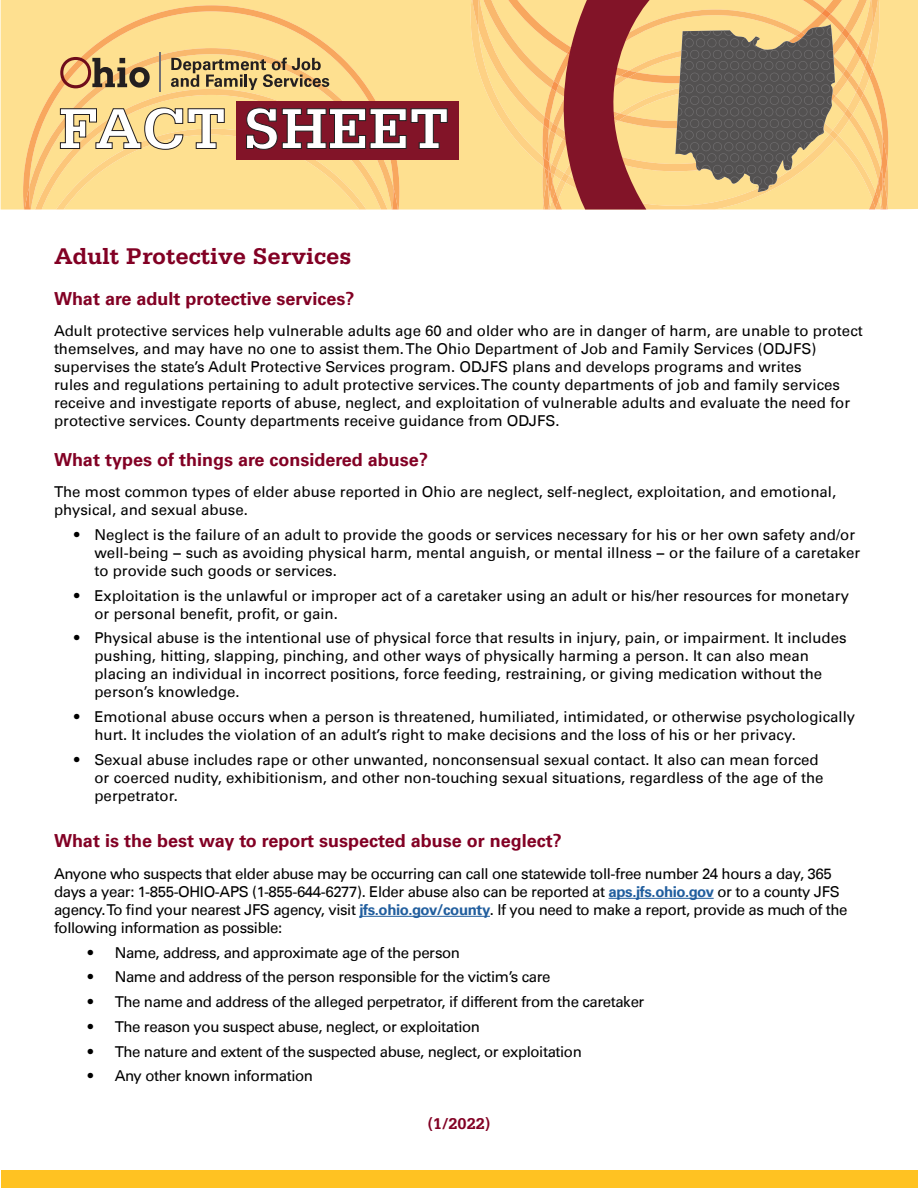
<style>
.page{position:relative;width:918px;height:1188px;background:#fff}
.page>*{position:absolute;margin:0;border:0;box-sizing:border-box;transform-origin:0 0}
.t1{font:700 24px "Serifa Std";color:#820024}
.t2{font:700 18px "Univers LT";color:#820024}
.t3{font:700 16.5px "Serifa Std";color:#820024}
.t4{font:15px/18px "Univers LT";color:#000}
.t5{font:15px/18px "Univers LT";letter-spacing:-.025em;color:#000}
.s1{font-weight:700;color:#215e9e}
</style>
<div class="page">
<div style="left:1px;top:1170px;width:917px;height:18px;background:#ffc222"></div>
<div style="left:1px;top:0;width:917px;height:210px;background:#fee090"></div>
<svg style="left:23px;top:5px;width:376px;height:205px;background:#fdda8b"></svg>
<svg style="left:29px;top:48px;width:364px;height:9px;background:#fcd688"></svg>
<hr style="left:159px;top:53px;width:2px;height:39px;background:#717074">
<svg style="left:472px;top:0;width:416px;height:210px;background:#c7a071"></svg>
<div style="left:237px;top:101px;width:222px;height:58px;background:#821428"></div>
<svg style="left:25px;top:57px;width:423px;height:153px;background:#dfb983"></svg>
<hr style="left:609px;top:898px;width:105px;height:1px;background:#215e9e">
<hr style="left:359px;top:916px;width:131px;height:1px;background:#215e9e">
<h1 class="t1" style="left:54px;top:242px;width:299px">Adult Protective Services</h1>
<p class="t2" style="left:54px;top:288px;width:302px">What are adult protective services?</p>
<p class="t4" style="left:54px;top:322px;width:810px">Adult protective services help vulnerable adults age 60 and older who are in danger of harm, are unable to protect themselves, and may have no one to assist them. The Ohio Department of Job and Family Services (ODJFS) supervises the state’s Adult Protective Services program. ODJFS plans and develops programs and writes<br>rules and regulations pertaining to adult protective services. The county departments of job and family services receive and investigate reports of abuse, neglect, and exploitation of vulnerable adults and evaluate the need for protective services. County departments receive guidance from ODJFS.</p>
<p class="t2" style="left:54px;top:449px;width:376px">What types of things are considered abuse?</p>
<p class="t4" style="left:54px;top:483px;width:784px">The most common types of elder abuse reported in Ohio are neglect, self-neglect, exploitation, and emotional, physical, and sexual abuse.</p>
<p class="t4" style="left:94px;top:526px;width:767px;text-indent:-20px">• Neglect is the failure of an adult to provide the goods or services necessary for his or her own safety and/or well-being − such as avoiding physical harm, mental anguish, or mental illness − or the failure of a caretaker to provide such goods or services.</p>
<p class="t4" style="left:94px;top:586px;width:756px;text-indent:-20px">• Exploitation is the unlawful or improper act of a caretaker using an adult or his/her resources for monetary or personal benefit, profit, or gain.</p>
<p class="t4" style="left:94px;top:629px;width:754px;text-indent:-20px">• Physical abuse is the intentional use of physical force that results in injury, pain, or impairment. It includes pushing, hitting, slapping, pinching, and other ways of physically harming a person. It can also mean placing an individual in incorrect positions, force feeding, restraining, or giving medication without the person’s knowledge.</p>
<p class="t4" style="left:94px;top:708px;width:762px;text-indent:-20px">• Emotional abuse occurs when a person is threatened, humiliated, intimidated, or otherwise psychologically hurt. It includes the violation of an adult’s right to make decisions and the loss of his or her privacy.</p>
<p class="t4" style="left:94px;top:751px;width:731px;text-indent:-20px">• Sexual abuse includes rape or other unwanted, nonconsensual sexual contact. It also can mean forced or coerced nudity, exhibitionism, and other non-touching sexual situations, regardless of the age of the perpetrator.</p>
<p class="t2" style="left:54px;top:830px;width:509px">What is the best way to report suspected abuse or neglect?</p>
<p class="t5" style="left:54px;top:865px;width:795px">Anyone who suspects that elder abuse may be occurring can call one statewide toll-free number 24 hours a day, 365 days a year: 1-855-OHIO-APS (1-855-644-6277). Elder abuse also can be reported at <span class="s1">aps.jfs.ohio.gov</span> or to a county JFS agency. To find your nearest JFS agency, visit <span class="s1">jfs.ohio.gov/county</span>. If you need to make a report, provide as much of the following information as possible:</p>
<p class="t5" style="left:88px;top:943px;width:374px">• Name, address, and approximate age of the person</p>
<p class="t5" style="left:88px;top:968px;width:464px">• Name and address of the person responsible for the victim’s care</p>
<p class="t5" style="left:88px;top:993px;width:558px">• The name and address of the alleged perpetrator, if different from the caretaker</p>
<p class="t5" style="left:88px;top:1018px;width:394px">• The reason you suspect abuse, neglect, or exploitation</p>
<p class="t5" style="left:88px;top:1042px;width:496px">• The nature and extent of the suspected abuse, neglect, or exploitation</p>
<p class="t5" style="left:88px;top:1067px;width:227px">• Any other known information</p>
<p class="t3" style="left:427px;top:1114px;width:65px">(1/2022)</p>
</div>
